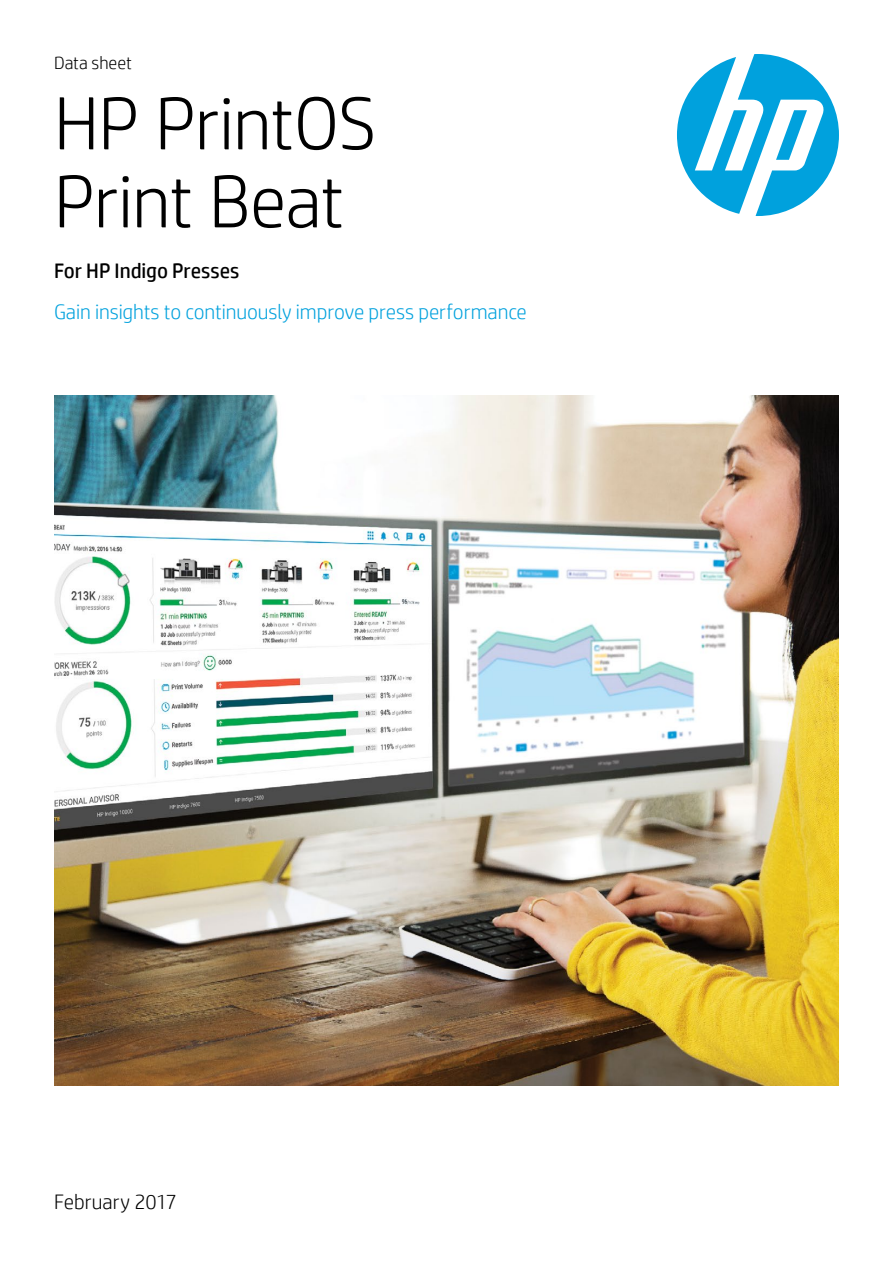
<style>
.page{position:relative;width:893px;height:1263px;background:#fff}
.page>*{position:absolute;margin:0;border:0;box-sizing:border-box;transform-origin:0 0}
.t1{font:300 75px/78px "HP Simplified";letter-spacing:-.01em;color:#000}
.t2{font:300 21px "HP Simplified";letter-spacing:-.005em;color:#00a1dd}
.t3{font:21px "HP Simplified";letter-spacing:-.005em;color:#000}
.t4{font:300 21px "HP Simplified";letter-spacing:-.005em;color:#000}
.t5{font:300 18px "HP Simplified";color:#000}
</style>
<div class="page">
<svg style="left:677px;top:54px;width:162px;height:162px"></svg>
<img style="left:54px;top:396px;width:785px;height:690px">
<p class="t5" style="left:54px;top:51px;width:79px">Data sheet</p>
<h1 class="t1" style="left:54px;top:82px;width:324px">HP PrintOS<br>Print Beat</h1>
<p class="t3" style="left:54px;top:257px;width:187px">For HP Indigo Presses</p>
<p class="t2" style="left:54px;top:298px;width:474px">Gain insights to continuously improve press performance</p>
<p class="t4" style="left:54px;top:1188px;width:125px">February 2017</p>
</div>
